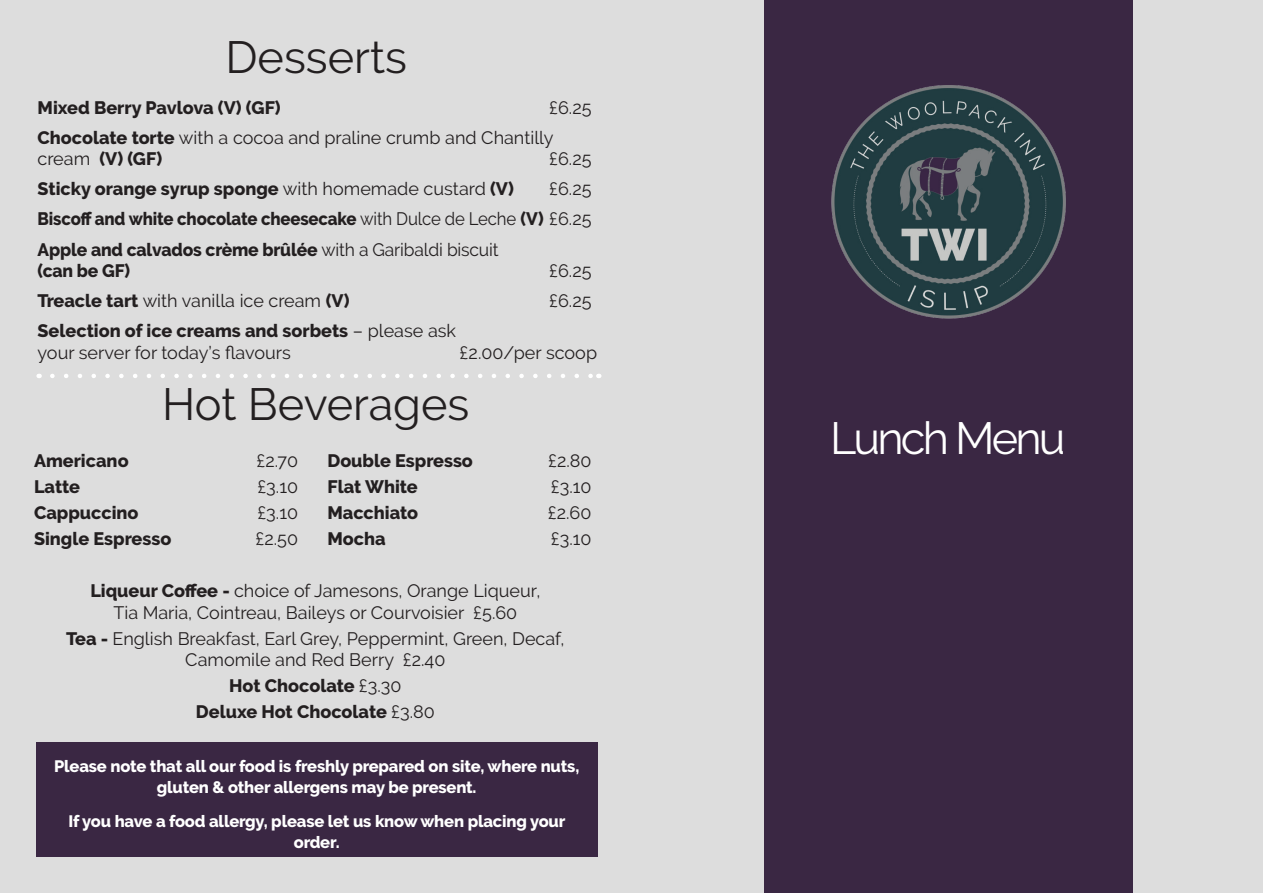
<style>
.page{position:relative;width:1263px;height:893px;background:#ddd}
.page>*{position:absolute;margin:0;border:0;box-sizing:border-box;transform-origin:0 0}
.t1{font:45px "Raleway";color:#231f20}
.t2{font:45px "Raleway";letter-spacing:-.06em;color:#fff}
.t3{font:18px/21.6px "Raleway";color:#231f20;text-align:center}
.t4{font:800 18px/25.8px "Raleway";color:#231f20;text-align:center}
.t5{font:800 18px/30.2px "Raleway";color:#231f20;text-align:justify;scale:.93 1}
.t6{font:800 16.5px/21px "Raleway";letter-spacing:-.01em;color:#fff;text-align:center}
.s1{font-weight:800}
.s2{font-weight:400}
</style>
<div class="page">
<div style="left:36px;top:742px;width:561px;height:115px;background:#3a2743"></div>
<div style="left:764px;top:0;width:369px;height:893px;background:#3a2743"></div>
<img style="left:831px;top:85px;width:235px;height:234px">
<svg style="left:52px;top:374px;width:539px;height:4px"></svg>
<h1 class="t1" style="left:225px;top:31px;width:183px">Desserts</h1>
<p class="t4" style="left:38px;top:94px;width:245px">Mixed Berry Pavlova (V) (GF)</p>
<p class="t3" style="left:38px;top:92px;width:555px;line-height:30.2px;text-align:left;text-indent:512px">£6.25<br><span class="s1">Chocolate torte</span> with a cocoa and praline crumb and Chantilly</p>
<p class="t4" style="left:38px;top:146px;width:126px"><span class="s2">cream</span> (V) (GF)</p>
<p class="t3" style="left:549px;top:148px;width:44px">£6.25</p>
<p class="t4" style="left:38px;top:176px;width:478px">Sticky orange syrup sponge <span class="s2">with homemade custard</span> (V)</p>
<p class="t5" style="left:38px;top:174px;width:597px;text-indent:511px"><span class="s2">£6.25<br></span>Biscoff and white chocolate cheesecake <span class="s2">with Dulce de Leche</span> (V) <span class="s2">£6.25<br></span>Apple and calvados crème brûlée <span class="s2">with a Garibaldi biscuit</span></p>
<p class="t4" style="left:38px;top:258px;width:94px">(can be GF)</p>
<p class="t3" style="left:549px;top:260px;width:44px">£6.25</p>
<p class="t3" style="left:38px;top:290px;width:314px"><span class="s1">Treacle tart</span> with vanilla ice cream <span class="s1">(V)</span></p>
<p class="t3" style="left:549px;top:290px;width:44px">£6.25</p>
<p class="t3" style="left:38px;top:320px;width:420px;text-align:left"><span class="s1">Selection of ice creams and sorbets</span> – please ask your server for today’s flavours</p>
<p class="t3" style="left:460px;top:342px;width:139px">£2.00/per scoop</p>
<h1 class="t1" style="left:162px;top:378px;width:309px">Hot Beverages</h1>
<p class="t4" style="left:34px;top:448px;width:96px">Americano</p>
<p class="t3" style="left:256px;top:450px;width:43px">£2.70</p>
<p class="t4" style="left:34px;top:474px;width:48px">Latte</p>
<p class="t3" style="left:257px;top:476px;width:42px">£3.10</p>
<p class="t4" style="left:34px;top:500px;width:106px">Cappuccino</p>
<p class="t3" style="left:257px;top:502px;width:42px">£3.10</p>
<p class="t4" style="left:34px;top:526px;width:139px">Single Espresso</p>
<p class="t3" style="left:255px;top:528px;width:44px">£2.50</p>
<p class="t4" style="left:327px;top:448px;width:147px">Double Espresso</p>
<p class="t3" style="left:548px;top:450px;width:45px">£2.80</p>
<p class="t4" style="left:327px;top:474px;width:92px">Flat White</p>
<p class="t3" style="left:551px;top:476px;width:42px">£3.10</p>
<p class="t4" style="left:327px;top:500px;width:92px">Macchiato</p>
<p class="t3" style="left:548px;top:502px;width:45px">£2.60</p>
<p class="t4" style="left:327px;top:526px;width:60px">Mocha</p>
<p class="t3" style="left:551px;top:528px;width:42px">£3.10</p>
<p class="t3" style="left:90px;top:580px;width:451px"><span class="s1">Liqueur Coffee -</span> choice of Jamesons, Orange Liqueur,<br>Tia Maria, Cointreau, Baileys or Courvoisier £5.60</p>
<p class="t3" style="left:66px;top:627px;width:500px"><span class="s1">Tea -</span> English Breakfast, Earl Grey, Peppermint, Green, Decaf,<br>Camomile and Red Berry £2.40</p>
<p class="t4" style="left:196px;top:673px;width:240px">Hot Chocolate <span class="s2">£3.30<br></span>Deluxe Hot Chocolate <span class="s2">£3.80</span></p>
<p class="t6" style="left:54px;top:756px;width:527px">Please note that all our food is freshly prepared on site, where nuts, gluten &amp; other allergens may be present.</p>
<p class="t6" style="left:69px;top:810px;width:498px">If you have a food allergy, please let us know when placing your order.</p>
<h1 class="t2" style="left:830px;top:412px;width:237px">Lunch Menu</h1>
</div>
